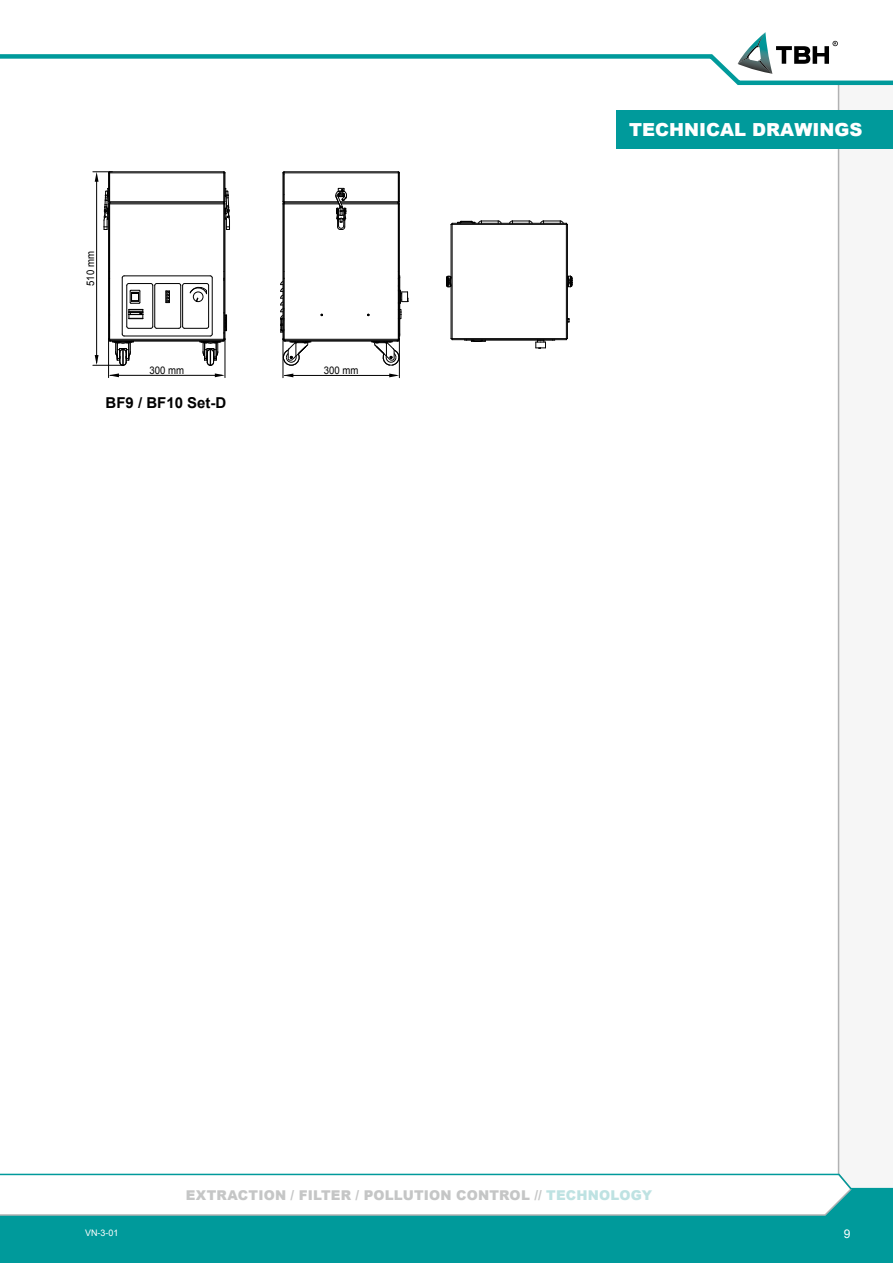
<style>
.page{position:relative;width:893px;height:1263px;background:#fff}
.page>*{position:absolute;margin:0;border:0;box-sizing:border-box;transform-origin:0 0}
.t1{font:900 18px "Arial";color:#fff}
.t2{font:700 15px "Arial";color:#000}
.t3{font:900 13.5px "Arial";letter-spacing:.015em;color:#c5c6c6}
.t4{font:12px "Arial";color:#fff}
.t5{font:10.5px "Arial";color:#000;scale:.91 1}
.t6{font:9px "Arial";color:#fff}
.s1{color:#bee2e2}
</style>
<div class="page">
<div style="left:837px;top:87px;width:56px;height:1086px;background:#f6f6f6"></div>
<div style="left:0;top:1216px;width:893px;height:47px;background:#009a9b"></div>
<svg style="left:0;top:1173px;width:893px;height:43px"></svg>
<svg style="left:0;top:32px;width:893px;height:55px"></svg>
<div style="left:616px;top:111px;width:277px;height:38px;background:#009a9b"></div>
<hr style="left:110px;top:203px;width:114px;height:1px;background:#000">
<hr style="left:110px;top:201px;width:114px;height:1px;background:#000">
<hr style="left:110px;top:173px;width:114px;height:1px;background:#000">
<hr style="left:110px;top:172px;width:114px;height:1px;background:#000">
<hr style="left:110px;top:204px;width:114px;height:1px;background:#000">
<svg style="left:223px;top:171px;width:7px;height:59px"></svg>
<hr style="left:109px;top:204px;width:1px;height:135px;background:#000">
<hr style="left:108px;top:204px;width:1px;height:135px;background:#000">
<hr style="left:225px;top:204px;width:1px;height:135px;background:#000">
<hr style="left:224px;top:204px;width:1px;height:135px;background:#000">
<svg style="left:536px;top:341px;width:10px;height:8px"></svg>
<hr style="left:467px;top:340px;width:86px;height:1px;background:#000">
<hr style="left:452px;top:223px;width:114px;height:1px;background:#000">
<hr style="left:452px;top:224px;width:114px;height:1px;background:#000">
<hr style="left:451px;top:224px;width:1px;height:115px;background:#000">
<hr style="left:452px;top:224px;width:1px;height:115px;background:#000">
<hr style="left:566px;top:224px;width:1px;height:115px;background:#000">
<hr style="left:452px;top:338px;width:114px;height:1px;background:#000">
<hr style="left:567px;top:224px;width:1px;height:115px;background:#000">
<hr style="left:452px;top:339px;width:114px;height:1px;background:#000">
<svg style="left:451px;top:221px;width:51px;height:4px"></svg>
<svg style="left:540px;top:221px;width:28px;height:4px"></svg>
<svg style="left:509px;top:221px;width:24px;height:3px"></svg>
<svg style="left:464px;top:340px;width:22px;height:2px"></svg>
<svg style="left:446px;top:276px;width:6px;height:12px"></svg>
<svg style="left:568px;top:276px;width:5px;height:11px"></svg>
<hr style="left:93px;top:365px;width:30px;height:1px;background:#000">
<hr style="left:96px;top:180px;width:1px;height:183px;background:#000">
<svg style="left:93px;top:171px;width:19px;height:59px"></svg>
<svg style="left:95px;top:355px;width:4px;height:10px"></svg>
<hr style="left:225px;top:338px;width:1px;height:40px;background:#000">
<hr style="left:108px;top:338px;width:1px;height:40px;background:#000">
<hr style="left:110px;top:375px;width:112px;height:1px;background:#000">
<svg style="left:109px;top:373px;width:10px;height:4px"></svg>
<svg style="left:215px;top:373px;width:10px;height:4px"></svg>
<hr style="left:284px;top:173px;width:114px;height:1px;background:#000">
<hr style="left:284px;top:203px;width:55px;height:1px;background:#000">
<hr style="left:341px;top:203px;width:57px;height:1px;background:#000">
<hr style="left:284px;top:172px;width:114px;height:1px;background:#000">
<hr style="left:285px;top:340px;width:112px;height:1px;background:#000">
<hr style="left:285px;top:341px;width:112px;height:1px;background:#000">
<svg style="left:336px;top:188px;width:11px;height:42px"></svg>
<hr style="left:284px;top:339px;width:114px;height:1px;background:#000">
<hr style="left:284px;top:204px;width:1px;height:135px;background:#000">
<svg style="left:283px;top:171px;width:2px;height:33px"></svg>
<svg style="left:397px;top:171px;width:3px;height:33px"></svg>
<hr style="left:283px;top:204px;width:1px;height:135px;background:#000">
<hr style="left:399px;top:204px;width:1px;height:135px;background:#000">
<hr style="left:398px;top:204px;width:1px;height:135px;background:#000">
<svg style="left:400px;top:285px;width:9px;height:34px"></svg>
<svg style="left:280px;top:278px;width:5px;height:55px"></svg>
<hr style="left:284px;top:201px;width:54px;height:1px;background:#000">
<hr style="left:340px;top:201px;width:58px;height:1px;background:#000">
<hr style="left:341px;top:204px;width:57px;height:1px;background:#000">
<hr style="left:284px;top:204px;width:55px;height:1px;background:#000">
<hr style="left:399px;top:338px;width:1px;height:40px;background:#000">
<hr style="left:283px;top:338px;width:1px;height:40px;background:#000">
<hr style="left:284px;top:375px;width:112px;height:1px;background:#000">
<svg style="left:283px;top:373px;width:10px;height:4px"></svg>
<svg style="left:389px;top:373px;width:10px;height:4px"></svg>
<svg style="left:108px;top:271px;width:119px;height:95px"></svg>
<svg style="left:371px;top:334px;width:29px;height:33px"></svg>
<svg style="left:283px;top:339px;width:28px;height:27px"></svg>
<p class="t5" style="left:84px;top:286px;width:40px;rotate:-90deg">510 mm</p>
<p class="t5" style="left:149px;top:363px;width:40px">300 mm</p>
<p class="t5" style="left:324px;top:363px;width:40px">300 mm</p>
<p class="t2" style="left:106px;top:393px;width:122px">BF9 / BF10 Set-D</p>
<h1 class="t1" style="left:629px;top:117px;width:69px">TECHNICA</h1>
<h1 class="t1" style="left:734px;top:117px;width:130px">L DRAWINGS</h1>
<p class="t3" style="left:186px;top:1186px;width:468px">EXTRACTION / FILTER / POLLUTION CONTROL // <span class="s1">TECHNOLOGY</span></p>
<p class="t6" style="left:85px;top:1226px;width:35px">VN-3-01</p>
<p class="t4" style="left:844px;top:1225px;width:8px">9</p>
</div>
